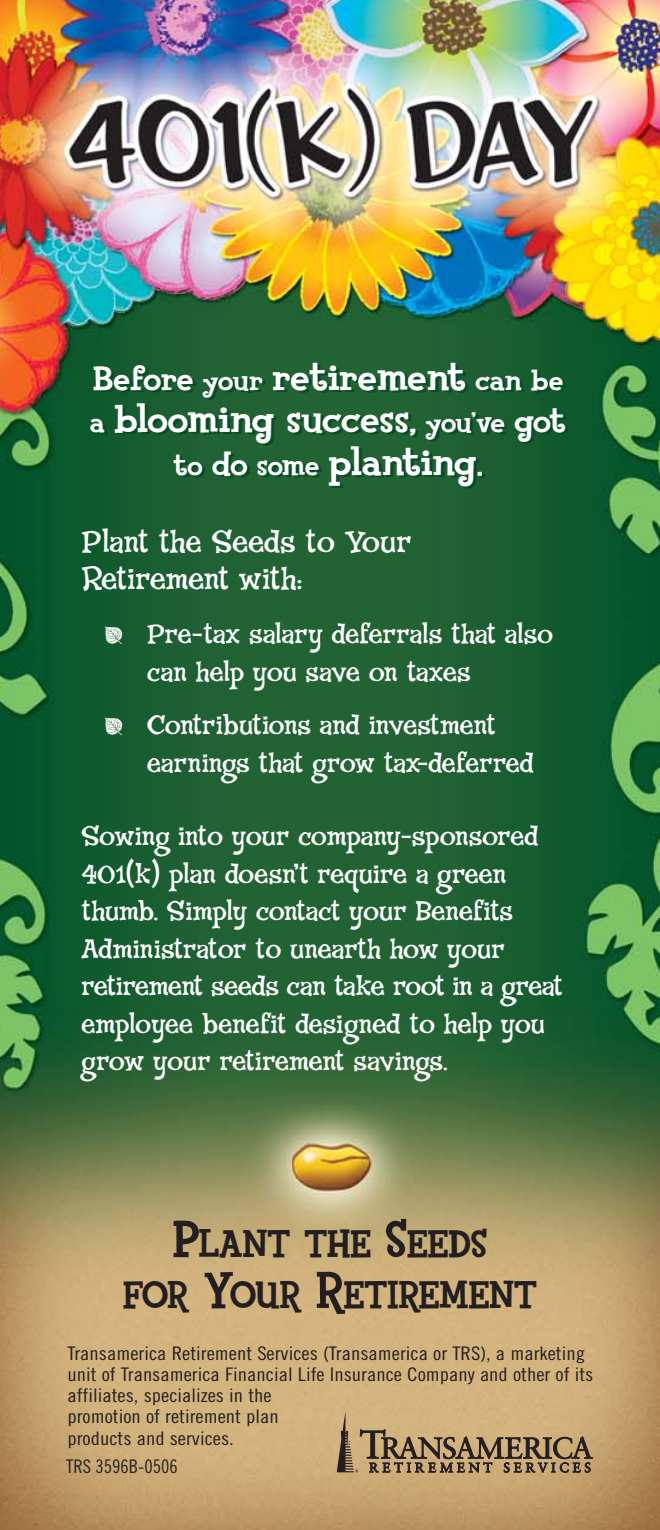
<style>
.page{position:relative;width:660px;height:1530px;background:#fff}
.page>*{position:absolute;margin:0;border:0;box-sizing:border-box;transform-origin:0 0}
.t1{font:800 40px/42.5px "Fink";letter-spacing:-.015em;color:#fff;text-align:center;scale:1.09 1}
.t2{font:800 39.5px/51.2px "Fink";letter-spacing:-.015em;color:#231f20;text-align:center}
.t3{font:31.25px/37.5px "Fink Roman";letter-spacing:-.02em;color:#fff;scale:1.09 1}
.t4{font:27.5px/37.5px "Fink Roman";letter-spacing:-.025em;color:#fff;scale:1.09 1}
.t5{font:18.75px/21.2px "Trade Gothic Cond Eighteen";color:#231f20;scale:1.12 1}
.t6{font:18.75px "Trade Gothic Cond Eighteen";color:#231f20}
.s1{font-size:35px}
.s2{font-size:30px}
.s3{font-size:33.75px}
.s4{font-family:"Botanical";font-size:20px}
.s5{font-size:26.25px}
.s6{font-size:52.5px}
</style>
<div class="page">
<img style="left:0;top:0;width:660px;height:1530px">
<svg style="left:337px;top:1400px;width:255px;height:73px;background:#b0956a"></svg>
<h1 class="t1" style="left:90px;top:359px;width:438px"><span class="s1">Before</span> <span class="s2">your</span> retirement <span class="s2">can be a</span> blooming success, <span class="s2">you’ve</span> <span class="s1">got </span><span class="s2">to</span> <span class="s3">do</span> <span class="s2">some</span> planting.</h1>
<p class="t3" style="left:81px;top:527px;width:305px">Plant the Seeds to Your<br>Retirement with:</p>
<p class="t4" style="left:147px;top:619px;width:374px;text-indent:-43px"><span class="s4">O</span> Pre-tax salary deferrals that also can help you save on taxes</p>
<p class="t4" style="left:147px;top:710px;width:357px;text-indent:-43px"><span class="s4">O</span> Contributions and investment earnings that grow tax-deferred</p>
<p class="t4" style="left:81px;top:821px;width:443px">Sowing into your company-sponsored 401(k) plan doesn’t require a green thumb. Simply contact your Benefits Administrator to unearth how your retirement seeds can take root in a great employee benefit designed to help you grow your retirement savings<span class="s5">.</span></p>
<h2 class="t2" style="left:123px;top:1222px;width:416px"><span class="s6">P</span>LANT THE <span class="s6">S</span>EEDS<br>FOR <span class="s6">Y</span>OUR <span class="s6">R</span>ETIREMENT</h2>
<p class="t5" style="left:67px;top:1344px;width:471px">Transamerica Retirement Services (Transamerica or TRS), a marketing unit of Transamerica Financial Life Insurance Company and other of its affiliates, specializes in the<br>promotion of retirement plan<br>products and services.</p>
<p class="t6" style="left:66px;top:1459px;width:113px">TRS 3596B-0506</p>
</div>
